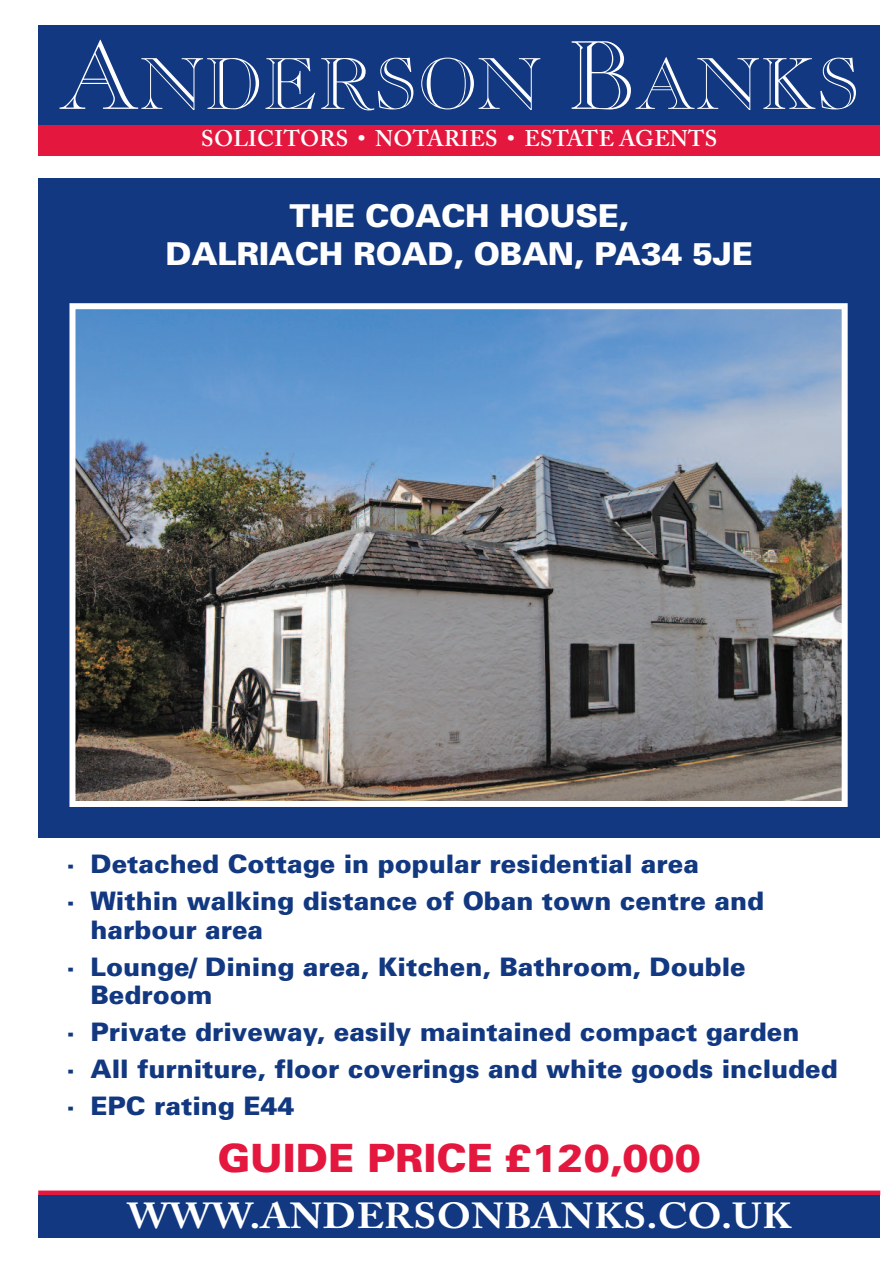
<style>
.page{position:relative;width:893px;height:1263px;background:#fff}
.page>*{position:absolute;margin:0;border:0;box-sizing:border-box;transform-origin:0 0}
.t1{font:72px "Caslon Open Face";color:#fff}
.t2{font:900 39px "Univers";color:#e4183e}
.t3{font:700 36px "Adobe Caslon Pro";letter-spacing:.015em;color:#fff;scale:1.1 1}
.t4{font:900 31.5px/37.8px "Univers";letter-spacing:-.01em;color:#fff;text-align:center}
.t5{font:900 25.5px/37px "Univers";color:#113880}
.t6{font:600 22.5px "Adobe Caslon Pro";letter-spacing:.015em;color:#fff}
.s1{font-size:96px}
</style>
<div class="page">
<div style="left:38px;top:1190px;width:842px;height:5px;background:#e4183e"></div>
<div style="left:38px;top:179px;width:842px;height:659px;background:#113880"></div>
<div style="left:38px;top:26px;width:842px;height:129px;background:#113880"></div>
<div style="left:38px;top:125px;width:842px;height:30px;background:#e4183e"></div>
<img style="left:76px;top:310px;width:765px;height:490px">
<div style="left:69px;top:303px;width:779px;height:504px;border:6px solid #fff"></div>
<div style="left:38px;top:1195px;width:842px;height:42px;background:#113880"></div>
<h1 class="t1" style="left:58px;top:58px;width:803px"><span class="s1">A</span>NDERSON <span class="s1">B</span>ANKS</h1>
<p class="t6" style="left:201px;top:130px;width:517px">SOLICITORS • NOTARIES • ESTATE AGENTS</p>
<p class="t4" style="left:166px;top:200px;width:589px">THE COACH HOUSE,<br>DALRIACH ROAD, OBAN, PA34 5JE</p>
<p class="t5" style="left:67px;top:848px;width:699px">· Detached Cottage in popular residential area<br>· Within walking distance of Oban town centre and</p>
<p class="t5" style="left:67px;top:913px;width:681px;text-indent:24px">harbour area<br>· Lounge/ Dining area, Kitchen, Bathroom, Double</p>
<p class="t5" style="left:67px;top:979px;width:773px;text-indent:24px">Bedroom<br>· Private driveway, easily maintained compact garden<br>· All furniture, floor coverings and white goods included · EPC rating E44</p>
<h2 class="t2" style="left:218px;top:1144px;width:484px">GUIDE PRICE £120,000</h2>
<h3 class="t3" style="left:127px;top:1202px;width:605px">WWW.ANDERSONBANKS.CO.UK</h3>
</div>
